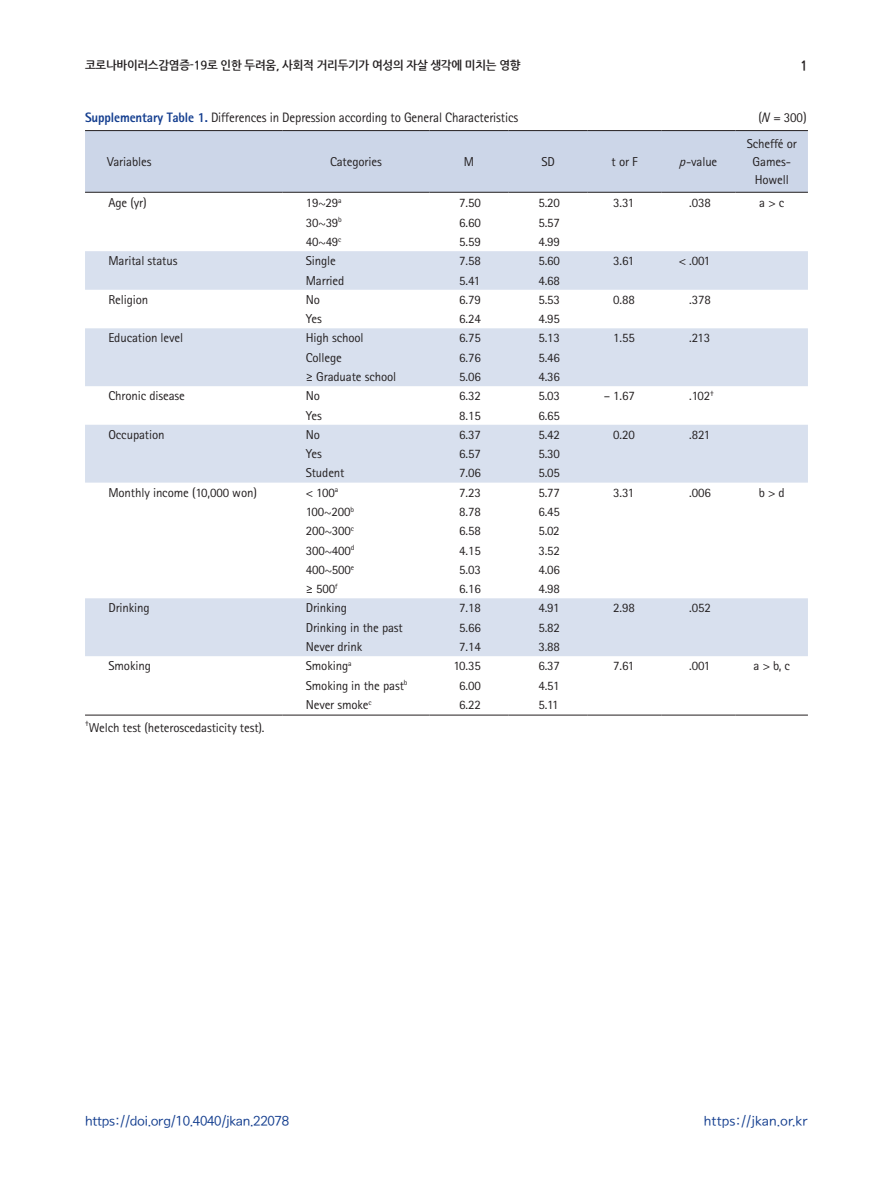
<style>
.page{position:relative;width:893px;height:1191px;background:#fff}
.page>*{position:absolute;margin:0;border:0;box-sizing:border-box;transform-origin:0 0}
.t1{font:13.65px "Rotis Sans Serif Std";letter-spacing:-.01em;color:#231f20;scale:.95 1}
.t2{font:13.5px "Seoul Namsan M";letter-spacing:-.025em;color:#143e8f}
.t3{font:13.5px "Seoul Namsan M";color:#143e8f}
.t4{font:700 13.5px "Nanum Gothic";color:#231f20;scale:.95 1}
.t5{font:12.9px/18px "Rotis Sans Serif Std";letter-spacing:-.01em;color:#231f20;text-align:center}
.t6{font:700 12px "Nanum Gothic";letter-spacing:-.02em;color:#231f20;scale:.95 1}
.t7{font:7.5px "Rotis Sans Serif Std";color:#231f20}
.s1{font-weight:800;color:#143e8f}
.s2{font-style:italic}
</style>
<div class="page">
<div style="left:85px;top:131px;width:723px;height:61px;background:#ccd6e8"></div>
<svg style="left:85px;top:251px;width:723px;height:405px;fill:#d8e0ee"></svg>
<hr style="left:85px;top:130px;width:197px;height:1px;background:#231f20">
<hr style="left:282px;top:130px;width:147px;height:1px;background:#231f20">
<hr style="left:429px;top:130px;width:80px;height:1px;background:#231f20">
<hr style="left:509px;top:130px;width:79px;height:1px;background:#231f20">
<hr style="left:588px;top:130px;width:74px;height:1px;background:#231f20">
<hr style="left:662px;top:130px;width:74px;height:1px;background:#231f20">
<hr style="left:736px;top:130px;width:72px;height:1px;background:#231f20">
<hr style="left:85px;top:192px;width:197px;height:1px;background:#231f20">
<hr style="left:282px;top:192px;width:147px;height:1px;background:#231f20">
<hr style="left:429px;top:192px;width:80px;height:1px;background:#231f20">
<hr style="left:509px;top:192px;width:79px;height:1px;background:#231f20">
<hr style="left:588px;top:192px;width:74px;height:1px;background:#231f20">
<hr style="left:662px;top:192px;width:74px;height:1px;background:#231f20">
<hr style="left:736px;top:192px;width:72px;height:1px;background:#231f20">
<hr style="left:85px;top:715px;width:197px;height:1px;background:#231f20">
<hr style="left:282px;top:715px;width:147px;height:1px;background:#231f20">
<hr style="left:429px;top:715px;width:80px;height:1px;background:#231f20">
<hr style="left:509px;top:715px;width:79px;height:1px;background:#231f20">
<hr style="left:588px;top:715px;width:74px;height:1px;background:#231f20">
<hr style="left:662px;top:715px;width:74px;height:1px;background:#231f20">
<hr style="left:736px;top:715px;width:72px;height:1px;background:#231f20">
<p class="t6" style="left:85px;top:59px;width:460px">코로나바이러스감염증-19로 인한 두려움, 사회적 거리두기가 여성의 자살 생각에 미치는 영향</p>
<p class="t4" style="left:800px;top:59px;width:10px">1</p>
<p class="t1" style="left:85px;top:109px;width:458px"><span class="s1">Supplementary Table 1.</span> Differences in Depression according to General Characteristics</p>
<p class="t1" style="left:759px;top:109px;width:52px">(<span class="s2">N</span> = 300)</p>
<p class="t5" style="left:107px;top:152px;width:46px">Variables</p>
<p class="t5" style="left:330px;top:152px;width:53px">Categories</p>
<p class="t5" style="left:464px;top:152px;width:12px">M</p>
<p class="t5" style="left:541px;top:152px;width:15px">SD</p>
<p class="t5" style="left:612px;top:152px;width:28px">t or F</p>
<p class="t5" style="left:679px;top:152px;width:40px"><span class="s2">p</span>-value</p>
<p class="t5" style="left:747px;top:134px;width:52px">Scheffé or<br>Games-<br>Howell</p>
<p class="t5" style="left:108px;top:194px;width:40px">Age (yr)</p>
<p class="t5" style="left:306px;top:194px;width:38px">19~29<sup>a</sup></p>
<p class="t5" style="left:459px;top:194px;width:23px">7.50</p>
<p class="t5" style="left:538px;top:194px;width:23px">5.20</p>
<p class="t5" style="left:613px;top:194px;width:23px">3.31</p>
<p class="t5" style="left:689px;top:194px;width:23px">.038</p>
<p class="t5" style="left:759px;top:194px;width:27px">a &gt; c</p>
<p class="t5" style="left:306px;top:213px;width:38px">30~39<sup>b</sup></p>
<p class="t5" style="left:459px;top:213px;width:23px">6.60</p>
<p class="t5" style="left:538px;top:213px;width:23px">5.57</p>
<p class="t5" style="left:306px;top:232px;width:37px">40~49<sup>c</sup></p>
<p class="t5" style="left:459px;top:232px;width:23px">5.59</p>
<p class="t5" style="left:538px;top:232px;width:23px">4.99</p>
<p class="t5" style="left:108px;top:252px;width:71px">Marital status</p>
<p class="t5" style="left:306px;top:252px;width:32px">Single</p>
<p class="t5" style="left:459px;top:252px;width:23px">7.58</p>
<p class="t5" style="left:538px;top:252px;width:23px">5.60</p>
<p class="t5" style="left:613px;top:252px;width:23px">3.61</p>
<p class="t5" style="left:679px;top:252px;width:33px">&lt; .001</p>
<p class="t5" style="left:306px;top:271px;width:40px">Married</p>
<p class="t5" style="left:459px;top:271px;width:23px">5.41</p>
<p class="t5" style="left:538px;top:271px;width:23px">4.68</p>
<p class="t5" style="left:108px;top:290px;width:41px">Religion</p>
<p class="t5" style="left:306px;top:290px;width:16px">No</p>
<p class="t5" style="left:459px;top:290px;width:23px">6.79</p>
<p class="t5" style="left:538px;top:290px;width:23px">5.53</p>
<p class="t5" style="left:613px;top:290px;width:23px">0.88</p>
<p class="t5" style="left:689px;top:290px;width:23px">.378</p>
<p class="t5" style="left:306px;top:310px;width:18px">Yes</p>
<p class="t5" style="left:459px;top:310px;width:23px">6.24</p>
<p class="t5" style="left:538px;top:310px;width:23px">4.95</p>
<p class="t5" style="left:108px;top:329px;width:76px">Education level</p>
<p class="t5" style="left:306px;top:329px;width:59px">High school</p>
<p class="t5" style="left:459px;top:329px;width:23px">6.75</p>
<p class="t5" style="left:538px;top:329px;width:23px">5.13</p>
<p class="t5" style="left:613px;top:329px;width:23px">1.55</p>
<p class="t5" style="left:689px;top:329px;width:23px">.213</p>
<p class="t5" style="left:306px;top:348px;width:38px">College</p>
<p class="t5" style="left:459px;top:348px;width:23px">6.76</p>
<p class="t5" style="left:538px;top:348px;width:23px">5.46</p>
<p class="t5" style="left:306px;top:367px;width:92px">≥ Graduate school</p>
<p class="t5" style="left:459px;top:367px;width:23px">5.06</p>
<p class="t5" style="left:538px;top:367px;width:23px">4.36</p>
<p class="t5" style="left:108px;top:387px;width:78px">Chronic disease</p>
<p class="t5" style="left:306px;top:387px;width:16px">No</p>
<p class="t5" style="left:459px;top:387px;width:23px">6.32</p>
<p class="t5" style="left:538px;top:387px;width:23px">5.03</p>
<p class="t5" style="left:604px;top:387px;width:33px">– 1.67</p>
<p class="t5" style="left:689px;top:387px;width:26px">.102<sup>†</sup></p>
<p class="t5" style="left:306px;top:406px;width:18px">Yes</p>
<p class="t5" style="left:459px;top:406px;width:23px">8.15</p>
<p class="t5" style="left:538px;top:406px;width:23px">6.65</p>
<p class="t5" style="left:108px;top:425px;width:58px">Occupation</p>
<p class="t5" style="left:306px;top:425px;width:16px">No</p>
<p class="t5" style="left:459px;top:425px;width:23px">6.37</p>
<p class="t5" style="left:538px;top:425px;width:23px">5.42</p>
<p class="t5" style="left:613px;top:425px;width:23px">0.20</p>
<p class="t5" style="left:689px;top:425px;width:23px">.821</p>
<p class="t5" style="left:306px;top:445px;width:18px">Yes</p>
<p class="t5" style="left:459px;top:445px;width:23px">6.57</p>
<p class="t5" style="left:538px;top:445px;width:23px">5.30</p>
<p class="t5" style="left:306px;top:464px;width:40px">Student</p>
<p class="t5" style="left:459px;top:464px;width:23px">7.06</p>
<p class="t5" style="left:538px;top:464px;width:23px">5.05</p>
<p class="t5" style="left:108px;top:483px;width:150px">Monthly income (10,000 won)</p>
<p class="t5" style="left:306px;top:483px;width:34px">&lt; 100<sup>a</sup></p>
<p class="t5" style="left:459px;top:483px;width:23px">7.23</p>
<p class="t5" style="left:538px;top:483px;width:23px">5.77</p>
<p class="t5" style="left:613px;top:483px;width:23px">3.31</p>
<p class="t5" style="left:689px;top:483px;width:23px">.006</p>
<p class="t5" style="left:759px;top:483px;width:27px">b &gt; d</p>
<p class="t5" style="left:306px;top:502px;width:50px">100~200<sup>b</sup></p>
<p class="t5" style="left:459px;top:502px;width:23px">8.78</p>
<p class="t5" style="left:538px;top:502px;width:23px">6.45</p>
<p class="t5" style="left:306px;top:522px;width:50px">200~300<sup>c</sup></p>
<p class="t5" style="left:459px;top:522px;width:23px">6.58</p>
<p class="t5" style="left:538px;top:522px;width:23px">5.02</p>
<p class="t5" style="left:306px;top:541px;width:50px">300~400<sup>d</sup></p>
<p class="t5" style="left:459px;top:541px;width:23px">4.15</p>
<p class="t5" style="left:538px;top:541px;width:23px">3.52</p>
<p class="t5" style="left:306px;top:560px;width:50px">400~500<sup>e</sup></p>
<p class="t5" style="left:459px;top:560px;width:23px">5.03</p>
<p class="t5" style="left:538px;top:560px;width:23px">4.06</p>
<p class="t5" style="left:306px;top:579px;width:33px">≥ 500<sup>f</sup></p>
<p class="t5" style="left:459px;top:579px;width:23px">6.16</p>
<p class="t5" style="left:538px;top:579px;width:23px">4.98</p>
<p class="t5" style="left:108px;top:599px;width:43px">Drinking</p>
<p class="t5" style="left:306px;top:599px;width:43px">Drinking</p>
<p class="t5" style="left:459px;top:599px;width:23px">7.18</p>
<p class="t5" style="left:538px;top:599px;width:23px">4.91</p>
<p class="t5" style="left:613px;top:599px;width:23px">2.98</p>
<p class="t5" style="left:689px;top:599px;width:23px">.052</p>
<p class="t5" style="left:306px;top:618px;width:99px">Drinking in the past</p>
<p class="t5" style="left:459px;top:618px;width:23px">5.66</p>
<p class="t5" style="left:538px;top:618px;width:23px">5.82</p>
<p class="t5" style="left:306px;top:637px;width:58px">Never drink</p>
<p class="t5" style="left:459px;top:637px;width:23px">7.14</p>
<p class="t5" style="left:538px;top:637px;width:23px">3.88</p>
<p class="t5" style="left:108px;top:657px;width:44px">Smoking</p>
<p class="t5" style="left:306px;top:657px;width:47px">Smoking<sup>a</sup></p>
<p class="t5" style="left:453px;top:657px;width:29px">10.35</p>
<p class="t5" style="left:538px;top:657px;width:23px">6.37</p>
<p class="t5" style="left:613px;top:657px;width:23px">7.61</p>
<p class="t5" style="left:689px;top:657px;width:23px">.001</p>
<p class="t5" style="left:754px;top:657px;width:38px">a &gt; b, c</p>
<p class="t5" style="left:306px;top:676px;width:103px">Smoking in the past<sup>b</sup></p>
<p class="t5" style="left:459px;top:676px;width:23px">6.00</p>
<p class="t5" style="left:538px;top:676px;width:23px">4.51</p>
<p class="t5" style="left:306px;top:695px;width:68px">Never smoke<sup>c</sup></p>
<p class="t5" style="left:459px;top:695px;width:23px">6.22</p>
<p class="t5" style="left:538px;top:695px;width:22px">5.11</p>
<p class="t7" style="left:85px;top:719px;width:5px">†</p>
<p class="t5" style="left:89px;top:719px;width:177px">Welch test (heteroscedasticity test).</p>
<p class="t2" style="left:85px;top:1114px;width:206px">https://doi.org/10.4040/jkan.22078</p>
<p class="t3" style="left:704px;top:1114px;width:106px">https://jkan.or.kr</p>
</div>
